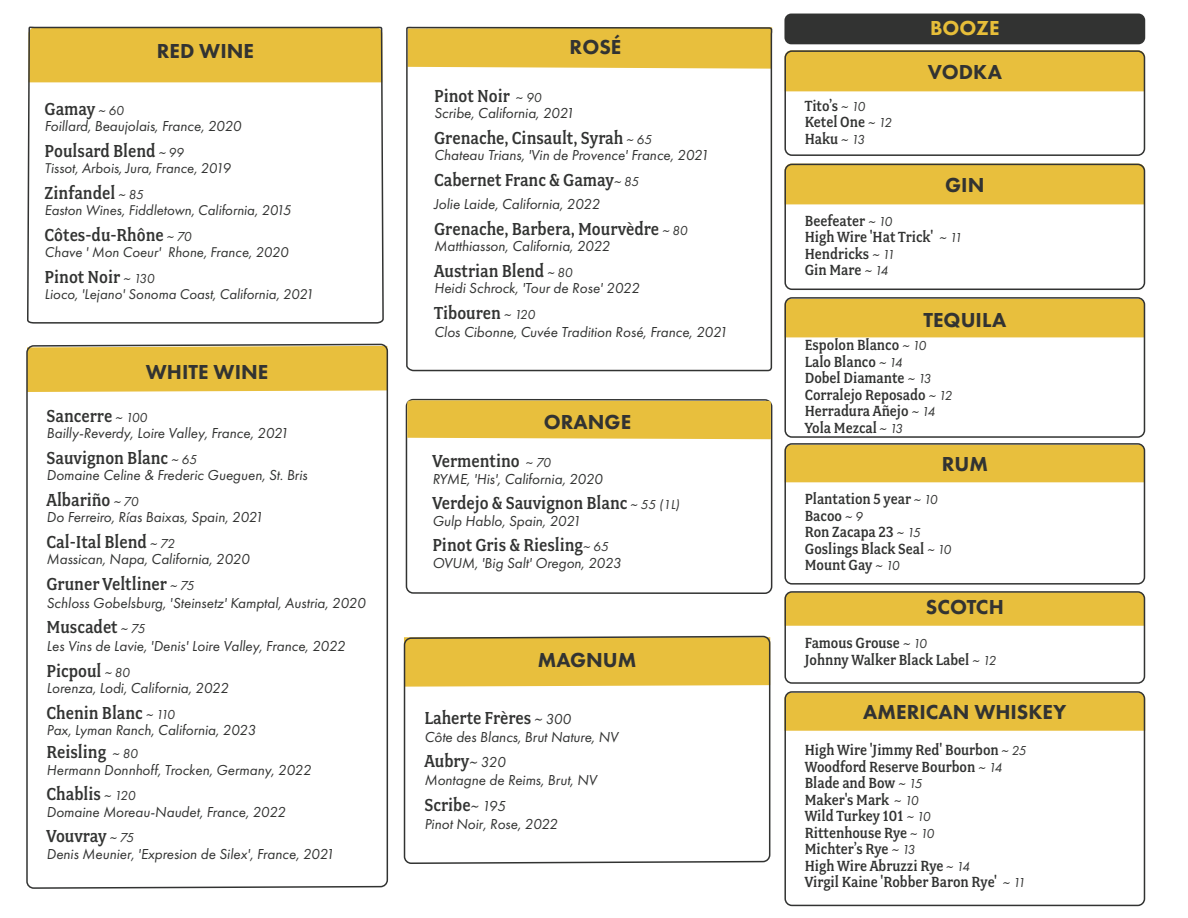
<style>
.page{position:relative;width:1188px;height:918px;background:#fff}
.page>*{position:absolute;margin:0;border:0;box-sizing:border-box;transform-origin:0 0}
.t1{font:800 21px "Futura PT";color:#323332}
.t2{font:800 21px "Futura PT";color:#e7be39}
.t3{font:500 19.5px "Fairplex Narrow OT";color:#323332}
.t4{font:500 16.5px "Fairplex Narrow OT";color:#323332}
.t5{font:italic 15px "Futura PT";color:#323332}
.t6{font:italic 14.7px "Futura PT";color:#323332}
.s1{font-family:"Futura PT";font-weight:400;font-style:italic;font-size:13.5px}
.s2{font-family:"Futura PT";font-weight:400;font-size:13.5px}
.s3{font-family:"Futura PT";font-weight:400;font-style:italic;font-size:15px}
</style>
<div class="page">
<div style="left:784px;top:14px;width:361px;height:30px;background:#323332;border-radius:7px"></div>
<div style="left:787px;top:51px;width:358px;height:40px;background:#e8bf3d"></div>
<div style="left:784px;top:50px;width:361px;height:106px;border:2px solid #323332;border-radius:7px"></div>
<div style="left:785px;top:164px;width:360px;height:40px;background:#e8bf3d"></div>
<div style="left:784px;top:164px;width:361px;height:126px;border:2px solid #323332;border-radius:7px"></div>
<div style="left:787px;top:299px;width:358px;height:38px;background:#e8bf3d"></div>
<div style="left:784px;top:297px;width:361px;height:141px;border:2px solid #323332;border-radius:7px"></div>
<div style="left:787px;top:445px;width:358px;height:37px;background:#e8bf3d"></div>
<div style="left:784px;top:443px;width:361px;height:142px;border:2px solid #323332;border-radius:7px"></div>
<div style="left:787px;top:592px;width:358px;height:34px;background:#e8bf3d"></div>
<div style="left:784px;top:591px;width:361px;height:93px;border:2px solid #323332;border-radius:7px"></div>
<div style="left:787px;top:693px;width:358px;height:38px;background:#e8bf3d"></div>
<div style="left:784px;top:691px;width:361px;height:215px;border:2px solid #323332;border-radius:7px"></div>
<svg style="left:26px;top:344px;width:363px;height:544px"></svg>
<svg style="left:27px;top:26px;width:357px;height:298px"></svg>
<svg style="left:403px;top:636px;width:368px;height:227px"></svg>
<div style="left:406px;top:399px;width:366px;height:195px;border:2px solid #323332;border-radius:7px"></div>
<div style="left:407px;top:400px;width:364px;height:39px;background:#e8bf3d"></div>
<svg style="left:406px;top:26px;width:367px;height:346px"></svg>
<p class="t1" style="left:157px;top:38px;width:99px">RED WINE</p>
<p class="t3" style="left:45px;top:97px;width:81px">Gamay <span class="s1">~ 60</span></p>
<p class="t5" style="left:45px;top:117px;width:198px">Foillard, Beaujolais, France, 2020</p>
<p class="t3" style="left:45px;top:139px;width:141px">Poulsard Blend <span class="s1">~ 99</span></p>
<p class="t6" style="left:45px;top:159px;width:188px">Tissot, Arbois, Jura, France, 2019</p>
<p class="t3" style="left:45px;top:181px;width:100px">Zinfandel <span class="s1">~ 85</span></p>
<p class="t6" style="left:45px;top:201px;width:248px">Easton Wines, Fiddletown, California, 2015</p>
<p class="t3" style="left:45px;top:223px;width:149px">Côtes-du-Rhône <span class="s1">~ 70</span></p>
<p class="t6" style="left:45px;top:243px;width:245px">Chave ' Mon Coeur' Rhone, France, 2020</p>
<p class="t3" style="left:45px;top:265px;width:111px">Pinot Noir <span class="s1">~ 130</span></p>
<p class="t6" style="left:45px;top:285px;width:271px">Lioco, 'Lejano' Sonoma Coast, California, 2021</p>
<p class="t1" style="left:146px;top:359px;width:124px">WHITE WINE</p>
<p class="t3" style="left:47px;top:404px;width:102px">Sancerre <span class="s1">~ 100</span></p>
<p class="t5" style="left:47px;top:424px;width:244px">Bailly-Reverdy, Loire Valley, France, 2021</p>
<p class="t3" style="left:47px;top:446px;width:152px">Sauvignon Blanc <span class="s1">~ 65</span></p>
<p class="t5" style="left:47px;top:466px;width:262px">Domaine Celine &amp; Frederic Gueguen, St. Bris</p>
<p class="t3" style="left:47px;top:488px;width:93px">Albariño <span class="s1">~ 70</span></p>
<p class="t5" style="left:47px;top:508px;width:218px">Do Ferreiro, Rías Baixas, Spain, 2021</p>
<p class="t3" style="left:47px;top:530px;width:130px">Cal-Ital Blend <span class="s1">~ 72</span></p>
<p class="t5" style="left:47px;top:550px;width:205px">Massican, Napa, California, 2020</p>
<p class="t3" style="left:47px;top:572px;width:149px">Gruner Veltliner <span class="s1">~ 75</span></p>
<p class="t5" style="left:47px;top:594px;width:321px">Schloss Gobelsburg, 'Steinsetz' Kamptal, Austria, 2020</p>
<p class="t3" style="left:47px;top:616px;width:100px">Muscadet <span class="s1">~ 75</span></p>
<p class="t5" style="left:47px;top:637px;width:300px">Les Vins de Lavie, 'Denis' Loire Valley, France, 2022</p>
<p class="t3" style="left:47px;top:659px;width:85px">Picpoul <span class="s1">~ 80</span></p>
<p class="t5" style="left:47px;top:679px;width:184px">Lorenza, Lodi, California, 2022</p>
<p class="t3" style="left:47px;top:701px;width:130px">Chenin Blanc <span class="s1">~ 110</span></p>
<p class="t5" style="left:47px;top:721px;width:211px">Pax, Lyman Ranch, California, 2023</p>
<p class="t3" style="left:47px;top:741px;width:93px">Reisling <span class="s1">~ 80</span></p>
<p class="t5" style="left:47px;top:761px;width:266px">Hermann Donnhoff, Trocken, Germany, 2022</p>
<p class="t3" style="left:47px;top:783px;width:90px">Chablis <span class="s1">~ 120</span></p>
<p class="t5" style="left:47px;top:803px;width:241px">Domaine Moreau-Naudet, France, 2022</p>
<p class="t3" style="left:47px;top:825px;width:89px">Vouvray <span class="s1">~ 75</span></p>
<p class="t5" style="left:47px;top:845px;width:289px">Denis Meunier, 'Expresion de Silex', France, 2021</p>
<p class="t1" style="left:570px;top:34px;width:53px">ROSÉ</p>
<p class="t3" style="left:434px;top:85px;width:109px">Pinot Noir <span class="s2">~</span> <span class="s1">90</span></p>
<p class="t5" style="left:434px;top:104px;width:142px">Scribe, California, 2021</p>
<p class="t3" style="left:434px;top:127px;width:219px">Grenache, Cinsault, Syrah <span class="s1">~ 65</span></p>
<p class="t5" style="left:434px;top:146px;width:276px">Chateau Trians, 'Vin de Provence' France, 2021</p>
<p class="t3" style="left:434px;top:169px;width:206px">Cabernet Franc &amp; Gamay<span class="s1">~ 85</span></p>
<p class="t5" style="left:434px;top:195px;width:167px">Jolie Laide, California, 2022</p>
<p class="t3" style="left:434px;top:217px;width:255px">Grenache, Barbera, Mourvèdre <span class="s1">~ 80</span></p>
<p class="t5" style="left:434px;top:237px;width:177px">Matthiasson, California, 2022</p>
<p class="t3" style="left:434px;top:259px;width:140px">Austrian Blend <span class="s1">~ 80</span></p>
<p class="t5" style="left:434px;top:279px;width:207px">Heidi Schrock, 'Tour de Rose' 2022</p>
<p class="t3" style="left:434px;top:301px;width:103px">Tibouren <span class="s1">~ 120</span></p>
<p class="t5" style="left:434px;top:323px;width:295px">Clos Cibonne, Cuvée Tradition Rosé, France, 2021</p>
<p class="t1" style="left:544px;top:409px;width:89px">ORANGE</p>
<p class="t3" style="left:432px;top:450px;width:120px">Vermentino <span class="s2">~</span> <span class="s1">70</span></p>
<p class="t5" style="left:432px;top:470px;width:172px">RYME, 'His', California, 2020</p>
<p class="t3" style="left:432px;top:492px;width:249px">Verdejo &amp; Sauvignon Blanc <span class="s1">~ 55 (1L)</span></p>
<p class="t5" style="left:432px;top:512px;width:150px">Gulp Hablo, Spain, 2021</p>
<p class="t3" style="left:432px;top:534px;width:177px">Pinot Gris &amp; Riesling<span class="s1">~ 65</span></p>
<p class="t5" style="left:432px;top:554px;width:191px">OVUM, 'Big Salt' Oregon, 2023</p>
<p class="t1" style="left:538px;top:646px;width:100px">MAGNUM</p>
<p class="t3" style="left:424px;top:707px;width:148px">Laherte Frères <span class="s3">~ 300</span></p>
<p class="t5" style="left:424px;top:728px;width:195px">Côte des Blancs, Brut Nature, NV</p>
<p class="t3" style="left:424px;top:750px;width:83px">Aubry<span class="s3">~ 320</span></p>
<p class="t5" style="left:424px;top:771px;width:174px">Montagne de Reims, Brut, NV</p>
<p class="t3" style="left:424px;top:794px;width:83px">Scribe<span class="s3">~ 195</span></p>
<p class="t5" style="left:424px;top:815px;width:135px">Pinot Noir, Rose, 2022</p>
<p class="t2" style="left:930px;top:15px;width:71px">BOOZE</p>
<p class="t4" style="left:805px;top:96px;width:62px">Tito’s <span class="s1">~ 10</span></p>
<p class="t4" style="left:805px;top:113px;width:88px">Ketel One <span class="s1">~ 12</span></p>
<p class="t4" style="left:805px;top:129px;width:61px">Haku <span class="s1">~ 13</span></p>
<p class="t1" style="left:928px;top:59px;width:76px">VODKA</p>
<p class="t1" style="left:945px;top:171px;width:41px">GIN</p>
<p class="t4" style="left:805px;top:211px;width:89px">Beefeater <span class="s1">~ 10</span></p>
<p class="t4" style="left:805px;top:228px;width:159px">High Wire 'Hat Trick' <span class="s1">~ 11</span></p>
<p class="t4" style="left:805px;top:244px;width:92px">Hendricks <span class="s1">~ 11</span></p>
<p class="t4" style="left:805px;top:261px;width:85px">Gin Mare <span class="s1">~ 14</span></p>
<p class="t1" style="left:923px;top:307px;width:84px">TEQUILA</p>
<p class="t4" style="left:805px;top:336px;width:123px">Espolon Blanco <span class="s1">~ 10</span></p>
<p class="t4" style="left:805px;top:352px;width:99px">Lalo Blanco <span class="s1">~ 14</span></p>
<p class="t4" style="left:805px;top:369px;width:128px">Dobel Diamante <span class="s1">~ 13</span></p>
<p class="t4" style="left:805px;top:385px;width:149px">Corralejo Reposado <span class="s1">~ 12</span></p>
<p class="t4" style="left:805px;top:402px;width:132px">Herradura Añejo <span class="s1">~ 14</span></p>
<p class="t4" style="left:805px;top:418px;width:100px">Yola Mezcal <span class="s1">~ 13</span></p>
<p class="t1" style="left:942px;top:451px;width:48px">RUM</p>
<p class="t4" style="left:805px;top:490px;width:134px">Plantation 5 year <span class="s1">~ 10</span></p>
<p class="t4" style="left:805px;top:506px;width:59px">Bacoo <span class="s1">~ 9</span></p>
<p class="t4" style="left:805px;top:523px;width:117px">Ron Zacapa 23 <span class="s1">~ 15</span></p>
<p class="t4" style="left:805px;top:539px;width:148px">Goslings Black Seal <span class="s1">~ 10</span></p>
<p class="t4" style="left:805px;top:556px;width:96px">Mount Gay <span class="s1">~ 10</span></p>
<p class="t1" style="left:926px;top:594px;width:79px">SCOTCH</p>
<p class="t4" style="left:805px;top:634px;width:124px">Famous Grouse <span class="s1">~ 10</span></p>
<p class="t4" style="left:805px;top:650px;width:193px">Johnny Walker Black Label <span class="s1">~ 12</span></p>
<p class="t1" style="left:863px;top:699px;width:205px">AMERICAN WHISKEY</p>
<p class="t4" style="left:805px;top:741px;width:223px">High Wire 'Jimmy Red' Bourbon <span class="s1">~ 25</span></p>
<p class="t4" style="left:805px;top:757px;width:199px">Woodford Reserve Bourbon <span class="s1">~ 14</span></p>
<p class="t4" style="left:805px;top:774px;width:119px">Blade and Bow <span class="s1">~ 15</span></p>
<p class="t4" style="left:805px;top:790px;width:115px">Maker's Mark <span class="s2">~</span> <span class="s1">10</span></p>
<p class="t4" style="left:805px;top:807px;width:127px">Wild Turkey 101 <span class="s1">~ 10</span></p>
<p class="t4" style="left:805px;top:823px;width:131px">Rittenhouse Rye <span class="s2">~</span> <span class="s1">10</span></p>
<p class="t4" style="left:805px;top:840px;width:112px">Michter’s Rye <span class="s1">~ 13</span></p>
<p class="t4" style="left:805px;top:856px;width:167px">High Wire Abruzzi Rye <span class="s1">~ 14</span></p>
<p class="t4" style="left:805px;top:873px;width:222px">Virgil Kaine 'Robber Baron Rye' <span class="s1">~ 11</span></p>
</div>
